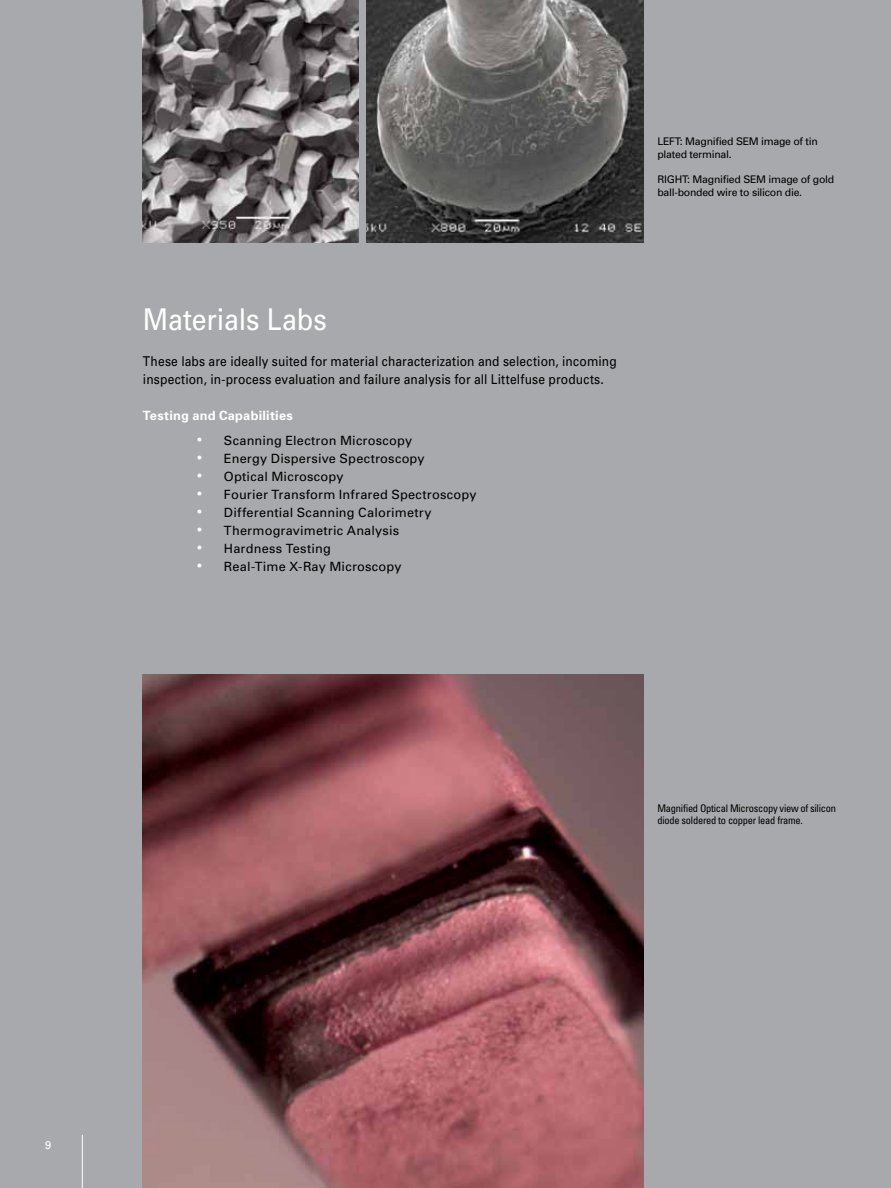
<style>
.page{position:relative;width:891px;height:1188px;background:#a7a9ac}
.page>*{position:absolute;margin:0;border:0;box-sizing:border-box;transform-origin:0 0}
.t1{font:30px "Univers";letter-spacing:-.005em;color:#fff;scale:.89 1}
.t2{font:13.5px/18px "Univers";letter-spacing:.01em;color:#000;scale:.89 1}
.t3{font:12.75px "Univers";letter-spacing:.015em;color:#000}
.t4{font:700 12.75px "Univers";letter-spacing:.02em;color:#fff}
.t5{font:11.25px "Univers";color:#fff}
.t6{font:10.5px/12.8px "Univers";letter-spacing:-.025em;color:#000}
.t7{font:condensed 10.5px/12.8px "Univers";letter-spacing:-.025em;color:#000}
.s1{font-size:15.75px;color:#fff}
</style>
<div class="page">
<hr style="left:82px;top:1135px;width:1px;height:53px;background:#fff">
<img style="left:143px;top:674px;width:500px;height:514px">
<img style="left:143px;top:0;width:215px;height:242px">
<img style="left:366px;top:0;width:277px;height:242px">
<p class="t6" style="left:658px;top:135px;width:162px">LEFT: Magnified SEM image of tin plated terminal.</p>
<p class="t6" style="left:658px;top:173px;width:14px">Right</p>
<p class="t6" style="left:658px;top:173px;width:178px;text-indent:30px">: Magnified SEM image of gold ball-bonded wire to silicon die.</p>
<h1 class="t1" style="left:143px;top:301px;width:208px">Materials Labs</h1>
<p class="t2" style="left:143px;top:352px;width:534px">These labs are ideally suited for material characterization and selection, incoming inspection, in-process evaluation and failure analysis for all Littelfuse products.</p>
<p class="t4" style="left:143px;top:407px;width:151px">Testing and Capabilities</p>
<p class="t3" style="left:197px;top:432px;width:217px"><span class="s1">•</span> Scanning Electron Microscopy</p>
<p class="t3" style="left:197px;top:450px;width:229px"><span class="s1">•</span> Energy Dispersive Spectroscopy</p>
<p class="t3" style="left:197px;top:468px;width:148px"><span class="s1">•</span> Optical Microscopy</p>
<p class="t3" style="left:197px;top:486px;width:281px"><span class="s1">•</span> Fourier Transform Infrared Spectroscopy</p>
<p class="t3" style="left:197px;top:504px;width:236px"><span class="s1">•</span> Differential Scanning Calorimetry</p>
<p class="t3" style="left:197px;top:522px;width:204px"><span class="s1">•</span> Thermogravimetric Analysis</p>
<p class="t3" style="left:197px;top:540px;width:135px"><span class="s1">•</span> Hardness Testing</p>
<p class="t3" style="left:197px;top:558px;width:206px"><span class="s1">•</span> Real-Time X-Ray Microscopy</p>
<p class="t7" style="left:658px;top:801px;width:180px">Magnified Optical Microscopy view of silicon diode soldered to copper lead frame.</p>
<p class="t5" style="left:45px;top:1138px;width:8px">9</p>
</div>
